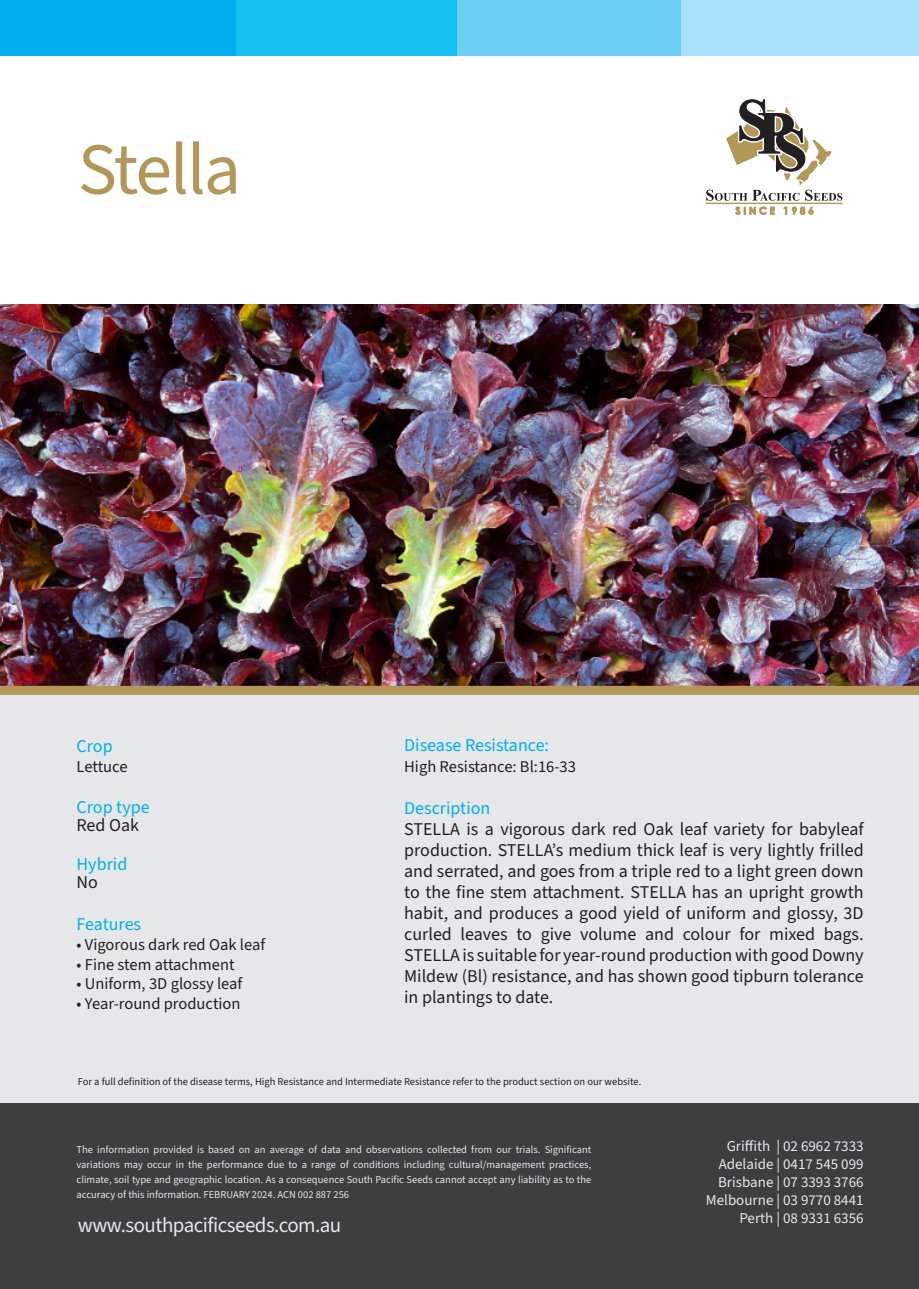
<style>
.page{position:relative;width:919px;height:1289px;background:#fff}
.page>*{position:absolute;margin:0;border:0;box-sizing:border-box;transform-origin:0 0}
.t1{font:73.5px "Source Sans 3";letter-spacing:-.025em;color:#b39758}
.t2{font:21px "Source Sans 3";letter-spacing:-.025em;color:#e6e7e9}
.t3{font:18px/21px "Source Sans 3";color:#231f20;text-align:justify}
.t4{font:18px "Source Sans 3";color:#00aeef}
.t5{font:16.5px "Source Sans 3";color:#231f20}
.t6{font:15px "Source Sans 3";color:#e6e7e9}
.t7{font:10.5px/15px "Source Sans 3";color:#e6e7e9;text-align:justify}
.t8{font:10.5px "Source Sans 3";color:#231f20}
</style>
<div class="page">
<img style="left:0;top:304px;width:918px;height:382px">
<div style="left:0;top:690px;width:918px;height:413px;background:#e6e7e9"></div>
<div style="left:0;top:1103px;width:918px;height:185px;background:#3e3e3f"></div>
<div style="left:0;top:0;width:236px;height:55px;background:#00aeef"></div>
<div style="left:236px;top:0;width:224px;height:55px;background:#15c0f2"></div>
<div style="left:457px;top:0;width:224px;height:55px;background:#6bcff6"></div>
<div style="left:681px;top:0;width:237px;height:55px;background:#aae0f9"></div>
<hr style="left:705px;top:203px;width:137px;height:1px;background:#b39758">
<svg style="left:735px;top:207px;width:39px;height:7px"></svg>
<svg style="left:792px;top:207px;width:21px;height:7px"></svg>
<svg style="left:706px;top:99px;width:136px;height:102px"></svg>
<div style="left:0;top:686px;width:918px;height:9px;background:#b39758"></div>
<p class="t1" style="left:78px;top:123px;width:165px">Stella</p>
<p class="t4" style="left:77px;top:735px;width:38px">Crop</p>
<p class="t5" style="left:77px;top:756px;width:53px">Lettuce</p>
<p class="t4" style="left:77px;top:795px;width:75px">Crop type</p>
<p class="t3" style="left:77px;top:814px;width:64px">Red Oak</p>
<p class="t4" style="left:77px;top:852px;width:52px">Hybrid</p>
<p class="t3" style="left:77px;top:871px;width:23px">No</p>
<p class="t4" style="left:77px;top:912px;width:66px">Features</p>
<p class="t5" style="left:77px;top:933px;width:190px">• Vigorous dark red Oak leaf</p>
<p class="t5" style="left:77px;top:953px;width:159px">• Fine stem attachment</p>
<p class="t5" style="left:77px;top:973px;width:167px">• Uniform, 3D glossy leaf</p>
<p class="t5" style="left:77px;top:993px;width:165px">• Year-round production</p>
<p class="t4" style="left:404px;top:734px;width:146px">Disease Resistance:</p>
<p class="t5" style="left:404px;top:756px;width:173px">High Resistance: Bl:16-33</p>
<p class="t4" style="left:404px;top:797px;width:88px">Description</p>
<p class="t3" style="left:404px;top:818px;width:461px">STELLA is a vigorous dark red Oak leaf variety for babyleaf production. STELLA’s medium thick leaf is very lightly frilled and serrated, and goes from a triple red to a light green down to the fine stem attachment. STELLA has an upright growth habit, and produces a good yield of uniform and glossy, 3D curled leaves to give volume and colour for mixed bags.<br>STELLA is suitable for year-round production with good Downy Mildew (Bl) resistance, and has shown good tipburn tolerance in plantings to date.</p>
<p class="t8" style="left:78px;top:1074px;width:565px">For a full definition of the disease terms, High Resistance and Intermediate Resistance refer to the product section on our website.</p>
<p class="t7" style="left:77px;top:1142px;width:516px">The information provided is based on an average of data and observations collected from our trials. Significant variations may occur in the performance due to a range of conditions including cultural/management practices, climate, soil type and geographic location. As a consequence South Pacific Seeds cannot accept any liability as to the accuracy of this information. FEBRUARY 2024. ACN 002 887 256</p>
<p class="t2" style="left:78px;top:1211px;width:265px">www.southpacificseeds.com.au</p>
<p class="t6" style="left:726px;top:1136px;width:138px">Griffith | 02 6962 7333</p>
<p class="t6" style="left:718px;top:1154px;width:146px">Adelaide | 0417 545 099</p>
<p class="t6" style="left:718px;top:1172px;width:147px">Brisbane | 07 3393 3766</p>
<p class="t6" style="left:705px;top:1190px;width:159px">Melbourne | 03 9770 8441</p>
<p class="t6" style="left:739px;top:1208px;width:126px">Perth | 08 9331 6356</p>
</div>
